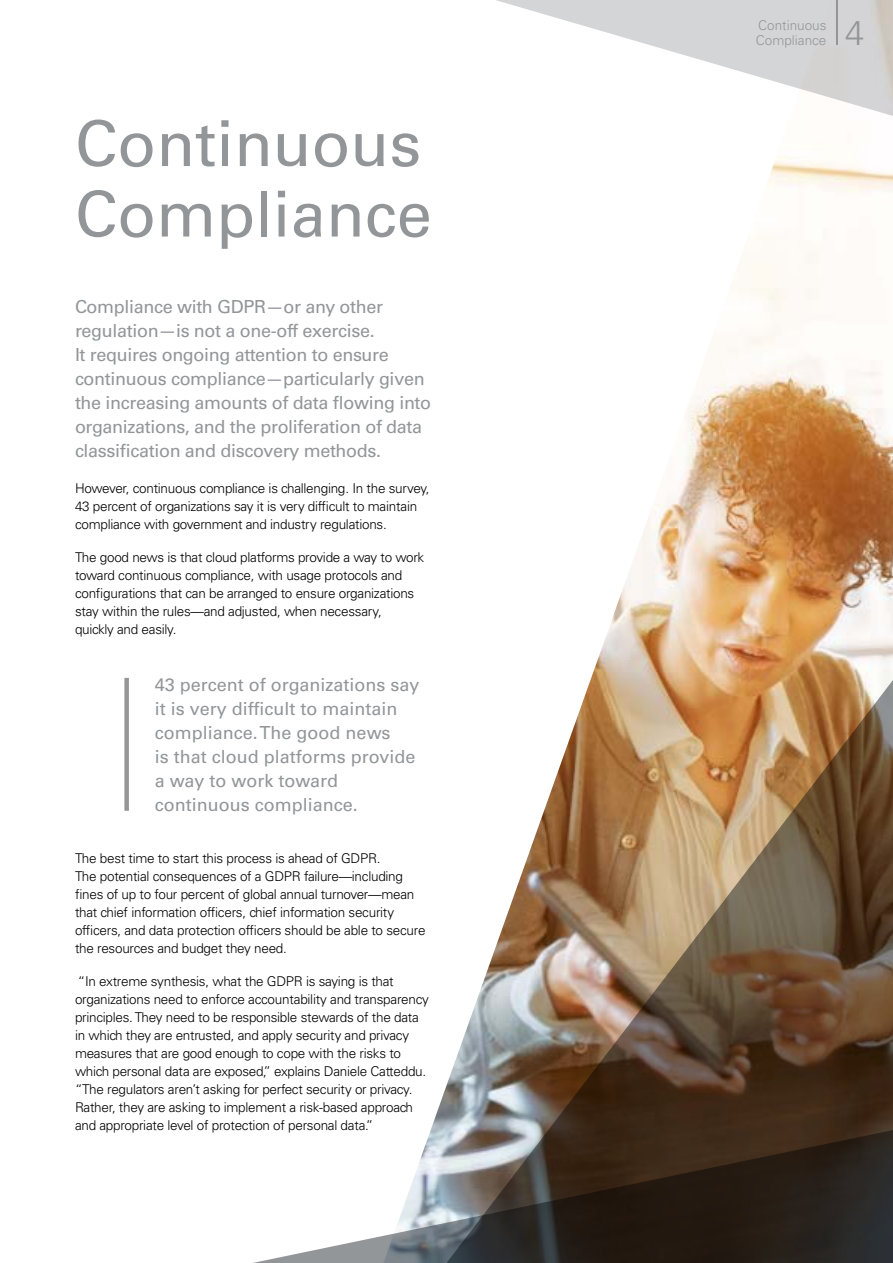
<style>
.page{position:relative;width:893px;height:1263px;background:#fff}
.page>*{position:absolute;margin:0;border:0;box-sizing:border-box;transform-origin:0 0}
.t1{font:63.6px/70.5px "Univers LT Std";color:#939699}
.t2{font:300 34.5px "Univers LT Std";color:#939699}
.t3{font:18px/24px "Univers LT Std";letter-spacing:-.02em;color:#939699}
.t4{font:18px/24px "Univers LT Std";color:#939699}
.t5{font:300 13.5px/18px "Univers LT Std";letter-spacing:-.02em;color:#000}
.t6{font:300 13.5px/15px "Univers LT Std";color:#939699}
</style>
<div class="page">
<img style="left:431px;top:156px;width:462px;height:974px">
<svg style="left:496px;top:0;width:397px;height:116px"></svg>
<div style="left:124px;top:678px;width:5px;height:133px;background:#939699"></div>
<img style="left:446px;top:680px;width:447px;height:450px">
<svg style="left:253px;top:1130px;width:640px;height:133px"></svg>
<hr style="left:836px;top:0;width:1px;height:45px;background:#939699">
<h1 class="t1" style="left:75px;top:109px;width:358px">Continuous<br>Compliance</h1>
<p class="t3" style="left:75px;top:295px;width:358px">Compliance with GDPR—or any other regulation—is not a one-off exercise.<br>It requires ongoing attention to ensure continuous compliance—particularly given the increasing amounts of data flowing into organizations, and the proliferation of data classification and discovery methods.</p>
<p class="t5" style="left:75px;top:479px;width:356px">However, continuous compliance is challenging. In the survey,<br>43 percent of organizations say it is very difficult to maintain compliance with government and industry regulations.</p>
<p class="t5" style="left:75px;top:548px;width:351px">The good news is that cloud platforms provide a way to work toward continuous compliance, with usage protocols and configurations that can be arranged to ensure organizations stay within the rules—and adjusted, when necessary,<br>quickly and easily.</p>
<h3 class="t4" style="left:155px;top:672px;width:266px">43 percent of organizations say it is very difficult to maintain compliance. The good news<br>is that cloud platforms provide a way to work toward continuous compliance.</h3>
<p class="t5" style="left:75px;top:850px;width:352px">The best time to start this process is ahead of GDPR.<br>The potential consequences of a GDPR failure—including fines of up to four percent of global annual turnover—mean that chief information officers, chief information security officers, and data protection officers should be able to secure the resources and budget they need.</p>
<p class="t5" style="left:75px;top:973px;width:355px">“In extreme synthesis, what the GDPR is saying is that organizations need to enforce accountability and transparency principles. They need to be responsible stewards of the data in which they are entrusted, and apply security and privacy measures that are good enough to cope with the risks to which personal data are exposed,” explains Daniele Catteddu. “The regulators aren’t asking for perfect security or privacy.<br>Rather, they are asking to implement a risk-based approach and appropriate level of protection of personal data.”</p>
<p class="t6" style="left:756px;top:18px;width:72px">Continuous<br>Compliance</p>
<h2 class="t2" style="left:845px;top:12px;width:21px">4</h2>
</div>
